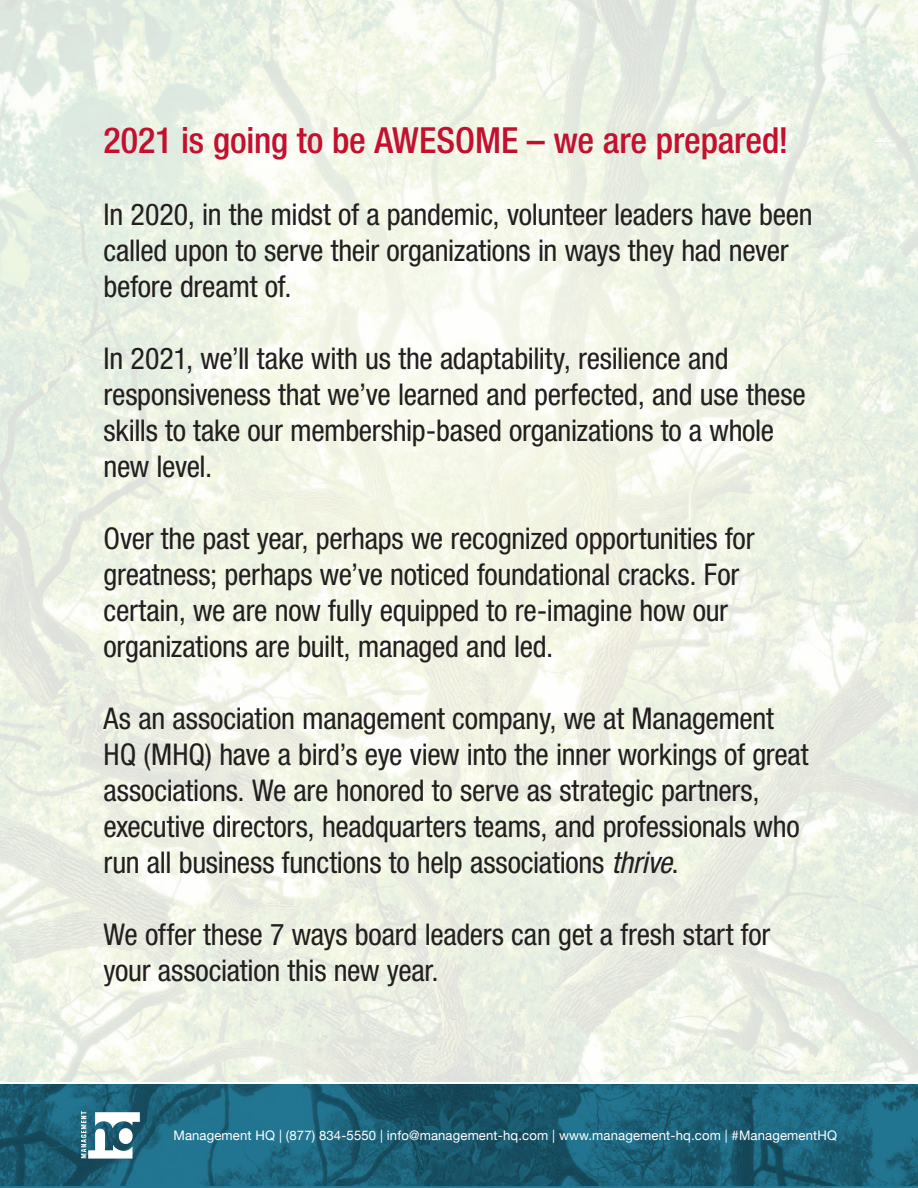
<style>
.page{position:relative;width:918px;height:1188px;background:#fff}
.page>*{position:absolute;margin:0;border:0;box-sizing:border-box;transform-origin:0 0}
.headings{font:500 condensed 36px "Helvetica Neue LT Std";letter-spacing:-.005em;color:#c3102f}
.headings-2{font:condensed 30px/36px "Helvetica Neue LT Std";letter-spacing:-.01em;color:#231f20}
.t1{font:13.2px "Helvetica Neue";letter-spacing:.01em;color:#fff}
.s1{font-style:italic}
</style>
<div class="page">
<img style="left:0;top:0;width:918px;height:1081px">
<svg style="left:0;top:1084px;width:918px;height:104px;background:#1c6178"></svg>
<svg style="left:81px;top:1111px;width:59px;height:48px"></svg>
<p class="headings" style="left:104px;top:119px;width:687px">2021 is going to be AWESOME – we are prepared!</p>
<p class="headings-2" style="left:104px;top:196px;width:711px">In 2020, in the midst of a pandemic, volunteer leaders have been called upon to serve their organizations in ways they had never before dreamt of.</p>
<p class="headings-2" style="left:104px;top:340px;width:704px">In 2021, we’ll take with us the adaptability, resilience and responsiveness that we’ve learned and perfected, and use these skills to take our membership-based organizations to a whole new level.</p>
<p class="headings-2" style="left:104px;top:520px;width:653px">Over the past year, perhaps we recognized opportunities for greatness; perhaps we’ve noticed foundational cracks. For certain, we are now fully equipped to re-imagine how our organizations are built, managed and led.</p>
<p class="headings-2" style="left:104px;top:700px;width:706px">As an association management company, we at Management HQ (MHQ) have a bird’s eye view into the inner workings of great associations. We are honored to serve as strategic partners, executive directors, headquarters teams, and professionals who run all business functions to help associations <span class="s1">thrive</span>.</p>
<p class="headings-2" style="left:104px;top:916px;width:668px">We offer these 7 ways board leaders can get a fresh start for your association this new year.</p>
<p class="t1" style="left:173px;top:1126px;width:665px">Management HQ | (877) 834-5550 | info@management-hq.com | www.management-hq.com | #ManagementHQ</p>
</div>
